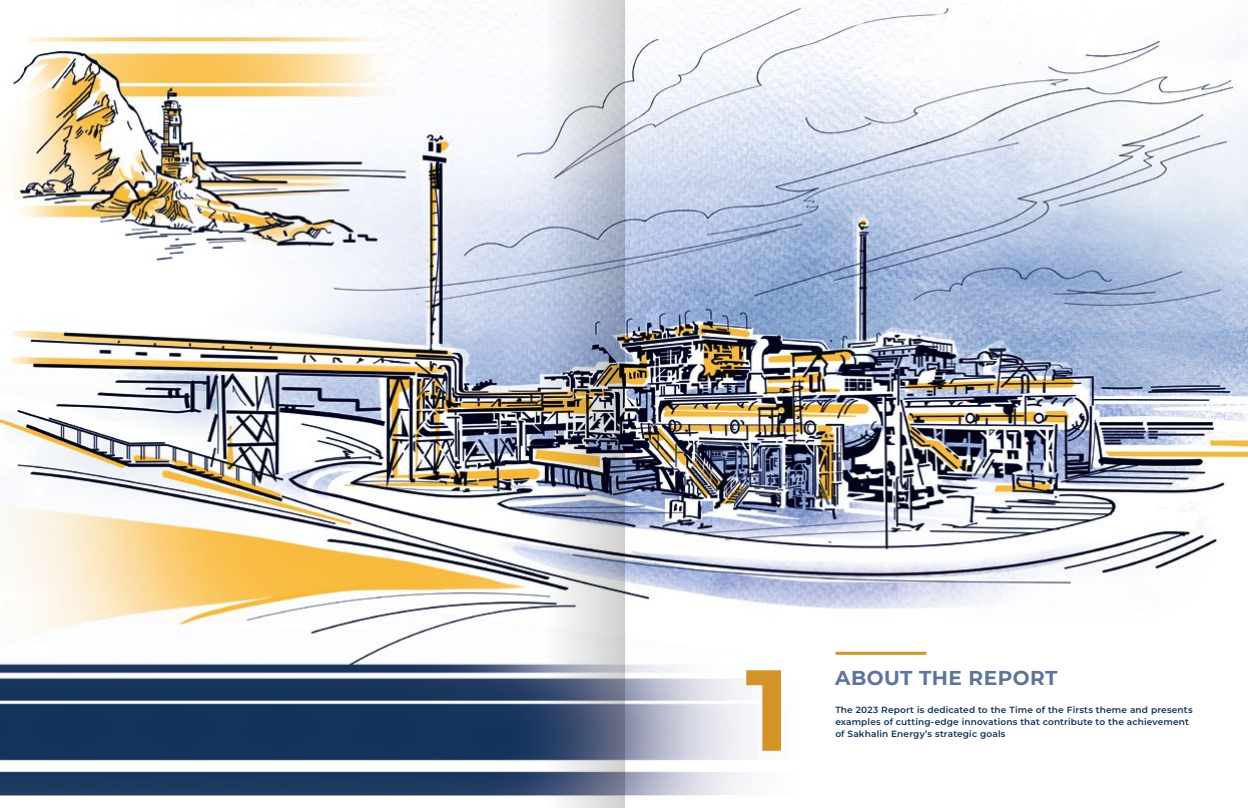
<style>
.page{position:relative;width:1248px;height:808px;background:#fff}
.page>*{position:absolute;margin:0;border:0;box-sizing:border-box;transform-origin:0 0}
.t1{font:700 115px "Montserrat";color:#d49327}
.head_1{font:700 20px "Montserrat";letter-spacing:.02em;color:#60749b}
.shmutz_text{font:600 9px/12px "Montserrat";letter-spacing:.015em;color:#0e325a}
</style>
<div class="page">
<img style="left:0;top:0;width:1247px;height:808px">
<hr style="left:835px;top:652px;width:91px;height:3px;background:#d49327">
<img style="left:545px;top:0;width:79px;height:808px">
<p class="t1" style="left:745px;top:627px;width:47px">1</p>
<p class="head_1" style="left:835px;top:664px;width:224px">ABOUT THE REPORT</p>
<p class="shmutz_text" style="left:835px;top:703px;width:359px">The 2023 Report is dedicated to the Time of the Firsts theme and presents examples of cutting-edge innovations that contribute to the achievement of Sakhalin Energy’s strategic goals</p>
</div>
